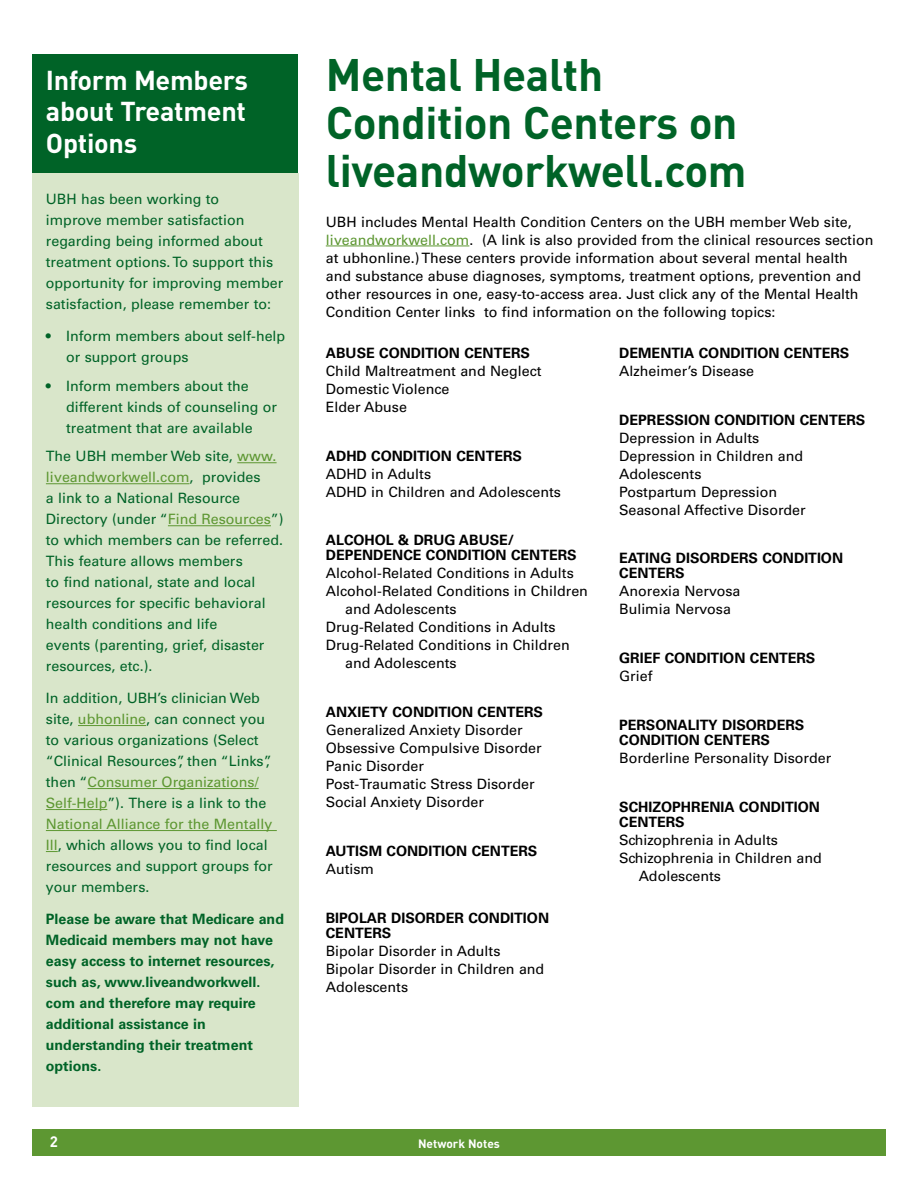
<style>
.page{position:relative;width:918px;height:1188px;background:#fff}
.page>*{position:absolute;margin:0;border:0;box-sizing:border-box;transform-origin:0 0}
.t1{font:700 45px/48px "DIN";letter-spacing:-.01em;color:#006327}
.t2{font:700 27px/31.5px "DIN";letter-spacing:-.01em;color:#fff;text-align:justify}
.t3{font:700 15px "DIN";color:#fff}
.t4{font:14.25px/18px "Univers";color:#000}
.t5{font:14.25px/21px "Univers";color:#006327}
.t6{font:700 14.25px/15px "Univers";color:#000}
.t7{font:700 14.25px/21px "Univers";color:#006327}
.t8{font:700 12px "DIN";color:#fff}
.s1{color:#5d9732}
</style>
<div class="page">
<div style="left:32px;top:1129px;width:854px;height:27px;background:#5d9732"></div>
<hr style="left:326px;top:246px;width:143px;height:1px;background:#5d9732">
<div style="left:32px;top:54px;width:266px;height:162px;background:#006327"></div>
<div style="left:32px;top:173px;width:267px;height:934px;background:#d9e6ca"></div>
<hr style="left:237px;top:462px;width:40px;height:1px;background:#5d9732">
<hr style="left:46px;top:483px;width:143px;height:1px;background:#5d9732">
<hr style="left:168px;top:525px;width:103px;height:1px;background:#5d9732">
<hr style="left:78px;top:725px;width:68px;height:1px;background:#5d9732">
<hr style="left:88px;top:788px;width:171px;height:1px;background:#5d9732">
<hr style="left:46px;top:809px;width:61px;height:1px;background:#5d9732">
<hr style="left:46px;top:830px;width:231px;height:1px;background:#5d9732">
<svg style="left:46px;top:851px;width:12px;height:1px"></svg>
<h2 class="t2" style="left:46px;top:63px;width:204px">Inform Members about Treatment Options</h2>
<p class="t5" style="left:46px;top:189px;width:239px">UBH has been working to<br>improve member satisfaction regarding being informed about treatment options. To support this opportunity for improving member satisfaction, please remember to:</p>
<p class="t5" style="left:66px;top:326px;width:221px;text-indent:-20px">• Inform members about self-help or support groups</p>
<p class="t5" style="left:66px;top:375px;width:213px;text-indent:-20px">• Inform members about the different kinds of counseling or treatment that are available</p>
<p class="t5" style="left:46px;top:446px;width:239px">The UBH member Web site, <span class="s1">www. liveandworkwell.com</span>, provides<br>a link to a National Resource<br>Directory (under “<span class="s1">Find Resources</span>”) to which members can be referred.<br>This feature allows members<br>to find national, state and local resources for specific behavioral health conditions and life<br>events (parenting, grief, disaster resources, etc.).</p>
<p class="t5" style="left:46px;top:688px;width:228px">In addition, UBH’s clinician Web site, <span class="s1">ubhonline</span>, can connect you to various organizations (Select “Clinical Resources”, then “Links”, then “<span class="s1">Consumer Organizations/<br>Self-Help</span>”). There is a link to the<br><span class="s1">National Alliance for the Mentally<br>Ill</span>, which allows you to find local resources and support groups for your members.</p>
<p class="t7" style="left:46px;top:909px;width:240px">PLEASE BE AWARE THAT MEDICARE AND<br>MEDICAID MEMBERS MAY NOT HAVE<br>EASY ACCESS TO INTERNET RESOURCES,<br>SUCH AS, WWW.LIVEANDWORKWELL.<br>COM AND THEREFORE MAY REQUIRE<br>ADDITIONAL ASSISTANCE IN<br>UNDERSTANDING THEIR TREATMENT<br>OPTIONS.</p>
<h1 class="t1" style="left:326px;top:49px;width:422px">Mental Health<br>Condition Centers on liveandworkwell.com</h1>
<p class="t4" style="left:326px;top:213px;width:549px">UBH includes Mental Health Condition Centers on the UBH member Web site, <span class="s1">liveandworkwell.com</span>. (A link is also provided from the clinical resources section at ubhonline.) These centers provide information about several mental health and substance abuse diagnoses, symptoms, treatment options, prevention and other resources in one, easy-to-access area. Just click any of the Mental Health Condition Center links to find information on the following topics:</p>
<p class="t6" style="left:326px;top:346px;width:73px">ABUSE CONDITION</p>
<p class="t6" style="left:464px;top:346px;width:20px">CENTERS</p>
<p class="t4" style="left:326px;top:362px;width:217px">Child Maltreatment and Neglect<br>Domestic Violence<br>Elder Abuse</p>
<p class="t6" style="left:326px;top:448px;width:65px">ADHD CONDITION</p>
<p class="t6" style="left:456px;top:448px;width:20px">CENTERS</p>
<p class="t4" style="left:326px;top:465px;width:237px">ADHD in Adults<br>ADHD in Children and Adolescents</p>
<p class="t6" style="left:326px;top:533px;width:252px">ALCOHOL &amp; DRUG ABUSE/<br>DEPENDENCE CONDITION CENTERS</p>
<p class="t4" style="left:326px;top:565px;width:250px">Alcohol-Related Conditions in Adults</p>
<p class="t4" style="left:326px;top:583px;width:264px">Alcohol-Related Conditions in Children</p>
<p class="t4" style="left:345px;top:601px;width:113px">and Adolescents</p>
<p class="t4" style="left:326px;top:619px;width:231px">Drug-Related Conditions in Adults</p>
<p class="t4" style="left:326px;top:637px;width:245px">Drug-Related Conditions in Children</p>
<p class="t4" style="left:345px;top:655px;width:113px">and Adolescents</p>
<p class="t6" style="left:326px;top:705px;width:86px">ANXIETY CONDITION</p>
<p class="t6" style="left:478px;top:705px;width:20px">CENTERS</p>
<p class="t4" style="left:326px;top:721px;width:217px">Generalized Anxiety Disorder<br>Obsessive Compulsive Disorder<br>Panic Disorder<br>Post-Traumatic Stress Disorder<br>Social Anxiety Disorder</p>
<p class="t6" style="left:326px;top:844px;width:31px">AUTISM</p>
<p class="t6" style="left:387px;top:844px;width:20px">CONDITION</p>
<p class="t6" style="left:472px;top:844px;width:20px">CENTERS</p>
<p class="t4" style="left:326px;top:860px;width:50px">Autism</p>
<p class="t6" style="left:326px;top:910px;width:10px">BIPOLAR</p>
<p class="t6" style="left:391px;top:910px;width:21px">DISORDER</p>
<p class="t6" style="left:468px;top:910px;width:20px">CONDITION</p>
<p class="t6" style="left:326px;top:925px;width:20px">CENTERS</p>
<p class="t4" style="left:326px;top:942px;width:220px">Bipolar Disorder in Adults<br>Bipolar Disorder in Children and<br>Adolescents</p>
<p class="t6" style="left:619px;top:346px;width:21px">DEMENTIA</p>
<p class="t6" style="left:699px;top:346px;width:20px">CONDITION</p>
<p class="t6" style="left:784px;top:346px;width:20px">CENTERS</p>
<p class="t4" style="left:619px;top:362px;width:137px">Alzheimer’s Disease</p>
<p class="t6" style="left:619px;top:412px;width:21px">DEPRESSION</p>
<p class="t6" style="left:715px;top:412px;width:20px">CONDITION</p>
<p class="t6" style="left:800px;top:412px;width:20px">CENTERS</p>
<p class="t4" style="left:619px;top:429px;width:188px">Depression in Adults<br>Depression in Children and<br>Adolescents<br>Postpartum Depression<br>Seasonal Affective Disorder</p>
<p class="t6" style="left:619px;top:551px;width:19px">EATING</p>
<p class="t6" style="left:676px;top:551px;width:21px">DISORDERS</p>
<p class="t6" style="left:762px;top:551px;width:20px">CONDITION</p>
<p class="t6" style="left:619px;top:566px;width:20px">CENTERS</p>
<p class="t4" style="left:619px;top:582px;width:123px">Anorexia Nervosa<br>Bulimia Nervosa</p>
<p class="t6" style="left:619px;top:651px;width:65px">GRIEF CONDITION</p>
<p class="t6" style="left:750px;top:651px;width:20px">CENTERS</p>
<p class="t4" style="left:619px;top:667px;width:35px">Grief</p>
<p class="t6" style="left:619px;top:718px;width:19px">PERSONALIT</p>
<p class="t6" style="left:708px;top:718px;width:34px">Y DISORDERS</p>
<p class="t6" style="left:619px;top:733px;width:20px">CONDITION</p>
<p class="t6" style="left:704px;top:733px;width:20px">CENTERS</p>
<p class="t4" style="left:619px;top:749px;width:214px">Borderline Personality Disorder</p>
<p class="t6" style="left:619px;top:799px;width:53px">SCHIZOPHRENIA</p>
<p class="t6" style="left:739px;top:799px;width:20px">CONDITION</p>
<p class="t6" style="left:619px;top:814px;width:20px">CENTERS</p>
<p class="t4" style="left:619px;top:831px;width:160px">Schizophrenia in Adults</p>
<p class="t4" style="left:619px;top:849px;width:204px">Schizophrenia in Children and</p>
<p class="t4" style="left:639px;top:867px;width:84px">Adolescents</p>
<p class="t3" style="left:50px;top:1132px;width:10px">2</p>
<p class="t8" style="left:418px;top:1136px;width:83px">Network Notes</p>
</div>
